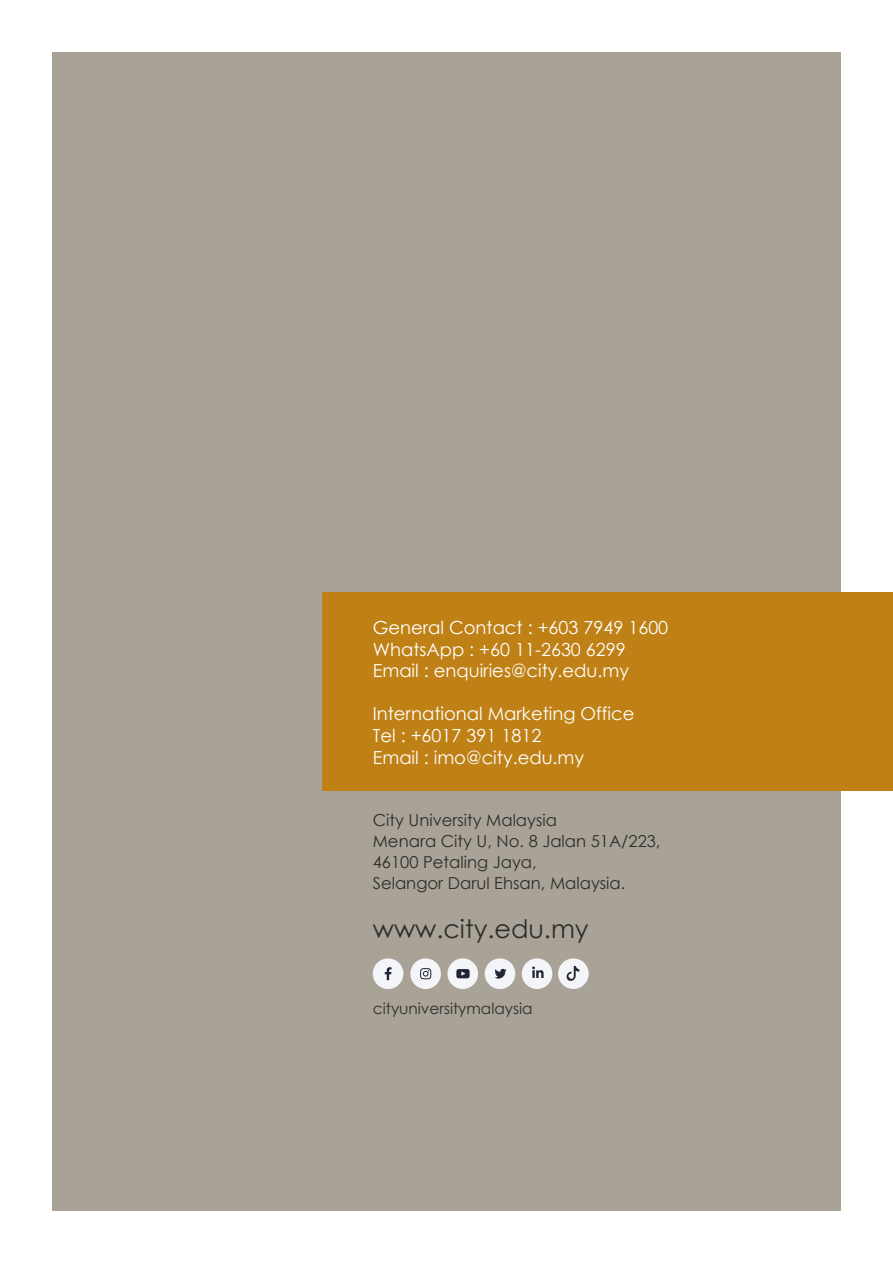
<style>
.page{position:relative;width:893px;height:1263px;background:#fff}
.page>*{position:absolute;margin:0;border:0;box-sizing:border-box;transform-origin:0 0}
.t1{font:25.5px "Century Gothic";color:#2e2d2c}
.t2{font:18px/21.6px "Century Gothic";color:#fff}
.t3{font:16.5px/21px "Century Gothic";color:#2e2d2c}
.t4{font:15.3px "Century Gothic";color:#2e2d2c}
</style>
<div class="page">
<div style="left:0;top:1px;width:889px;height:1261px;background:#a9a397"></div>
<div style="left:841px;top:0;width:52px;height:1263px;background:#fff"></div>
<div style="left:0;top:0;width:893px;height:51px;background:#fff"></div>
<div style="left:0;top:0;width:52px;height:1263px;background:#fff"></div>
<div style="left:373px;top:958px;width:30px;height:31px;background:#f4f5f8;border-radius:50%"></div>
<svg style="left:385px;top:967px;width:6px;height:13px"></svg>
<div style="left:485px;top:958px;width:30px;height:31px;background:#f4f5f8;border-radius:50%"></div>
<svg style="left:494px;top:969px;width:12px;height:10px"></svg>
<div style="left:522px;top:958px;width:30px;height:31px;background:#f4f5f8;border-radius:50%"></div>
<div style="left:447px;top:958px;width:31px;height:31px;background:#f4f5f8;border-radius:50%"></div>
<svg style="left:456px;top:969px;width:14px;height:9px"></svg>
<div style="left:410px;top:958px;width:31px;height:31px;background:#f4f5f8;border-radius:50%"></div>
<svg style="left:420px;top:968px;width:11px;height:11px"></svg>
<div style="left:558px;top:958px;width:31px;height:31px;background:#f4f5f8;border-radius:50%"></div>
<svg style="left:567px;top:966px;width:12px;height:15px"></svg>
<svg style="left:532px;top:966px;width:12px;height:12px"></svg>
<div style="left:0;top:1211px;width:893px;height:52px;background:#fff"></div>
<div style="left:322px;top:592px;width:571px;height:199px;background:#bf8115"></div>
<p class="t2" style="left:373px;top:616px;width:297px">General Contact : +603 7949 1600<br>WhatsApp : +60 11-2630 6299<br>Email : enquiries@city.edu.my</p>
<p class="t2" style="left:373px;top:703px;width:263px">International Marketing Office<br>Tel : +6017 391 1812<br>Email : imo@city.edu.my</p>
<p class="t3" style="left:373px;top:809px;width:289px">City University Malaysia<br>Menara City U, No. 8 Jalan 51A/223,<br>46100 Petaling Jaya,<br>Selangor Darul Ehsan, Malaysia.</p>
<h1 class="t1" style="left:373px;top:911px;width:217px">www.city.edu.my</h1>
<p class="t4" style="left:373px;top:997px;width:161px">cityuniversitymalaysia</p>
</div>
